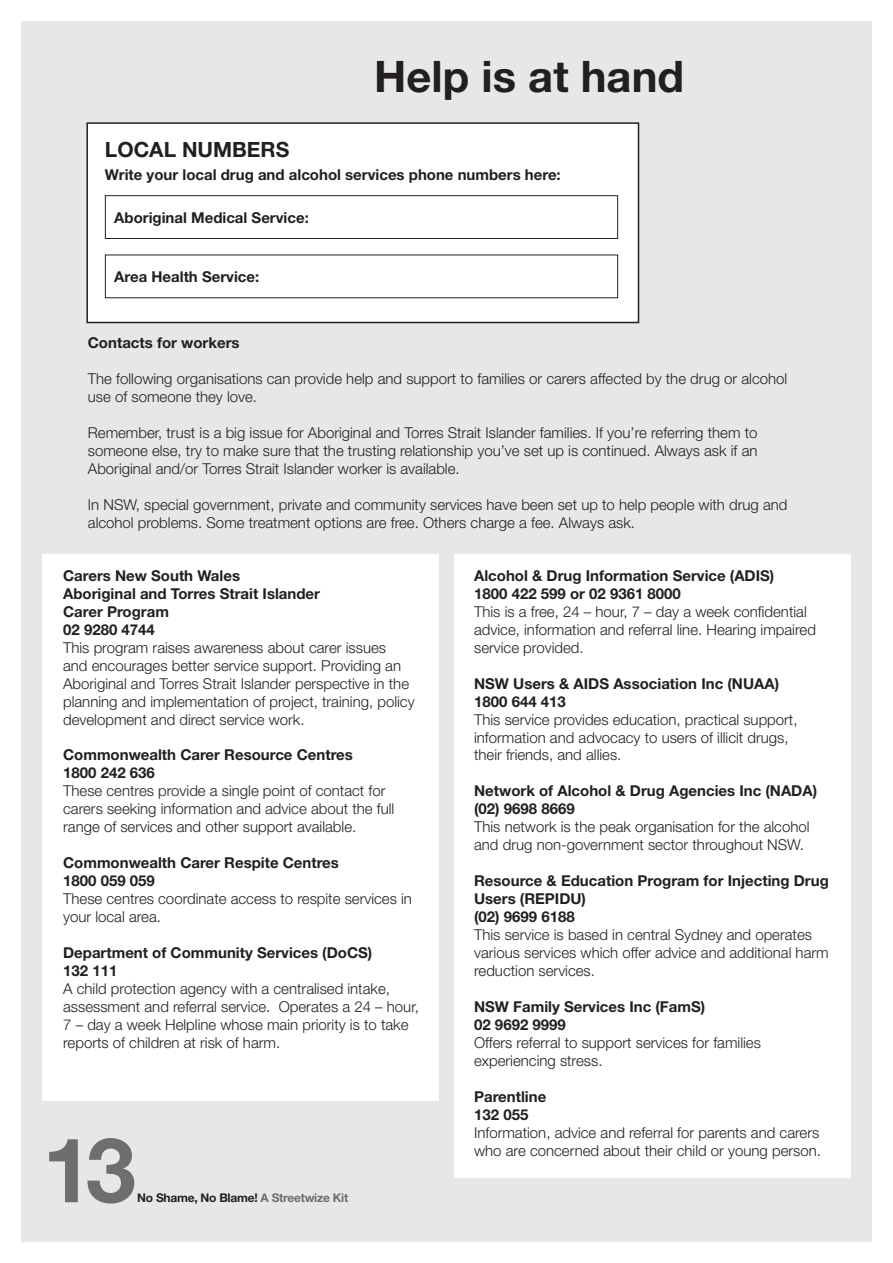
<style>
.page{position:relative;width:893px;height:1263px;background:#fff}
.page>*{position:absolute;margin:0;border:0;box-sizing:border-box;transform-origin:0 0}
.t1{font:700 90px "Helvetica Neue";color:#6c6e70}
.t2{font:700 43.5px "Helvetica Neue";color:#231f20}
.t3{font:700 21px "Helvetica Neue";color:#231f20}
.t4{font:300 15px/18px "Helvetica Neue";color:#231f20}
.t5{font:700 15px/18px "Helvetica Neue";color:#231f20}
.t6{font:700 12px "Helvetica Neue";letter-spacing:-.02em;color:#231f20}
.s1{color:#6c6e70}
</style>
<div class="page">
<div style="left:21px;top:21px;width:851px;height:1221px;background:#e6e7e8"></div>
<div style="left:87px;top:123px;width:551px;height:200px;background:#fff"></div>
<div style="left:105px;top:195px;width:513px;height:44px;border:1px solid #231f20"></div>
<div style="left:86px;top:122px;width:553px;height:201px;border:2px solid #231f20"></div>
<div style="left:454px;top:555px;width:396px;height:623px;background:#fff"></div>
<div style="left:43px;top:555px;width:396px;height:546px;background:#fff"></div>
<h2 class="t2" style="left:374px;top:61px;width:311px">Help is at hand</h2>
<h3 class="t3" style="left:105px;top:142px;width:186px">LOCAL NUMBERS</h3>
<p class="t5" style="left:105px;top:167px;width:457px">Write your local drug and alcohol services phone numbers here:</p>
<p class="t5" style="left:114px;top:210px;width:196px">Aboriginal Medical Service:</p>
<p class="t5" style="left:114px;top:269px;width:147px">Area Health Service:</p>
<p class="t5" style="left:88px;top:335px;width:153px">Contacts for workers</p>
<p class="t4" style="left:88px;top:371px;width:701px">The following organisations can provide help and support to families or carers affected by the drug or alcohol use of someone they love.</p>
<p class="t4" style="left:88px;top:425px;width:671px;text-align:justify">Remember, trust is a big issue for Aboriginal and Torres Strait Islander families. If you’re referring them to someone else, try to make sure that the trusting relationship you’ve set up is continued. Always ask if an Aboriginal and/or Torres Strait Islander worker is available.</p>
<p class="t4" style="left:88px;top:497px;width:701px">In NSW, special government, private and community services have been set up to help people with drug and alcohol problems. Some treatment options are free. Others charge a fee. Always ask.</p>
<p class="t5" style="left:63px;top:568px;width:258px">Carers New South Wales<br>Aboriginal and Torres Strait Islander<br>Carer Program<br>02 9280 4744</p>
<p class="t4" style="left:63px;top:640px;width:353px">This program raises awareness about carer issues<br>and encourages better service support. Providing an Aboriginal and Torres Strait Islander perspective in the planning and implementation of project, training, policy development and direct service work.</p>
<p class="t5" style="left:63px;top:748px;width:291px">Commonwealth Carer Resource Centres<br>1800 242 636</p>
<p class="t4" style="left:63px;top:784px;width:333px">These centres provide a single point of contact for carers seeking information and advice about the full range of services and other support available.</p>
<p class="t5" style="left:63px;top:855px;width:277px">Commonwealth Carer Respite Centres<br>1800 059 059</p>
<p class="t4" style="left:63px;top:892px;width:350px">These centres coordinate access to respite services in your local area.</p>
<p class="t5" style="left:63px;top:945px;width:311px">Department of Community Services (DoCS)<br>132 111</p>
<p class="t4" style="left:63px;top:982px;width:357px">A child protection agency with a centralised intake, assessment and referral service. Operates a 24 – hour, 7 – day a week Helpline whose main priority is to take reports of children at risk of harm.</p>
<h1 class="t1" style="left:43px;top:1138px;width:95px">13</h1>
<p class="t6" style="left:137px;top:1194px;width:213px">No Shame, No Blame! <span class="s1">A Streetwize Kit</span></p>
<p class="t5" style="left:474px;top:568px;width:302px">Alcohol &amp; Drug Information Service (ADIS)<br>1800 422 599 or 02 9361 8000</p>
<p class="t4" style="left:474px;top:604px;width:343px">This is a free, 24 – hour, 7 – day a week confidential advice, information and referral line. Hearing impaired service provided.</p>
<p class="t5" style="left:474px;top:676px;width:306px">NSW Users &amp; AIDS Association Inc (NUAA)<br>1800 644 413</p>
<p class="t4" style="left:474px;top:712px;width:325px">This service provides education, practical support, information and advocacy to users of illicit drugs, their friends, and allies.</p>
<p class="t5" style="left:474px;top:784px;width:344px">Network of Alcohol &amp; Drug Agencies Inc (NADA) (02) 9698 8669</p>
<p class="t4" style="left:474px;top:820px;width:337px">This network is the peak organisation for the alcohol and drug non-government sector throughout NSW.</p>
<p class="t5" style="left:474px;top:873px;width:356px">Resource &amp; Education Program for Injecting Drug<br>Users (REPIDU)<br>(02) 9699 6188</p>
<p class="t4" style="left:474px;top:928px;width:356px">This service is based in central Sydney and operates various services which offer advice and additional harm reduction services.</p>
<p class="t5" style="left:474px;top:999px;width:233px">NSW Family Services Inc (FamS)<br>02 9692 9999</p>
<p class="t4" style="left:474px;top:1036px;width:288px">Offers referral to support services for families experiencing stress.</p>
<p class="t5" style="left:474px;top:1089px;width:74px">Parentline<br>132 055</p>
<p class="t4" style="left:474px;top:1126px;width:348px">Information, advice and referral for parents and carers who are concerned about their child or young person.</p>
</div>
